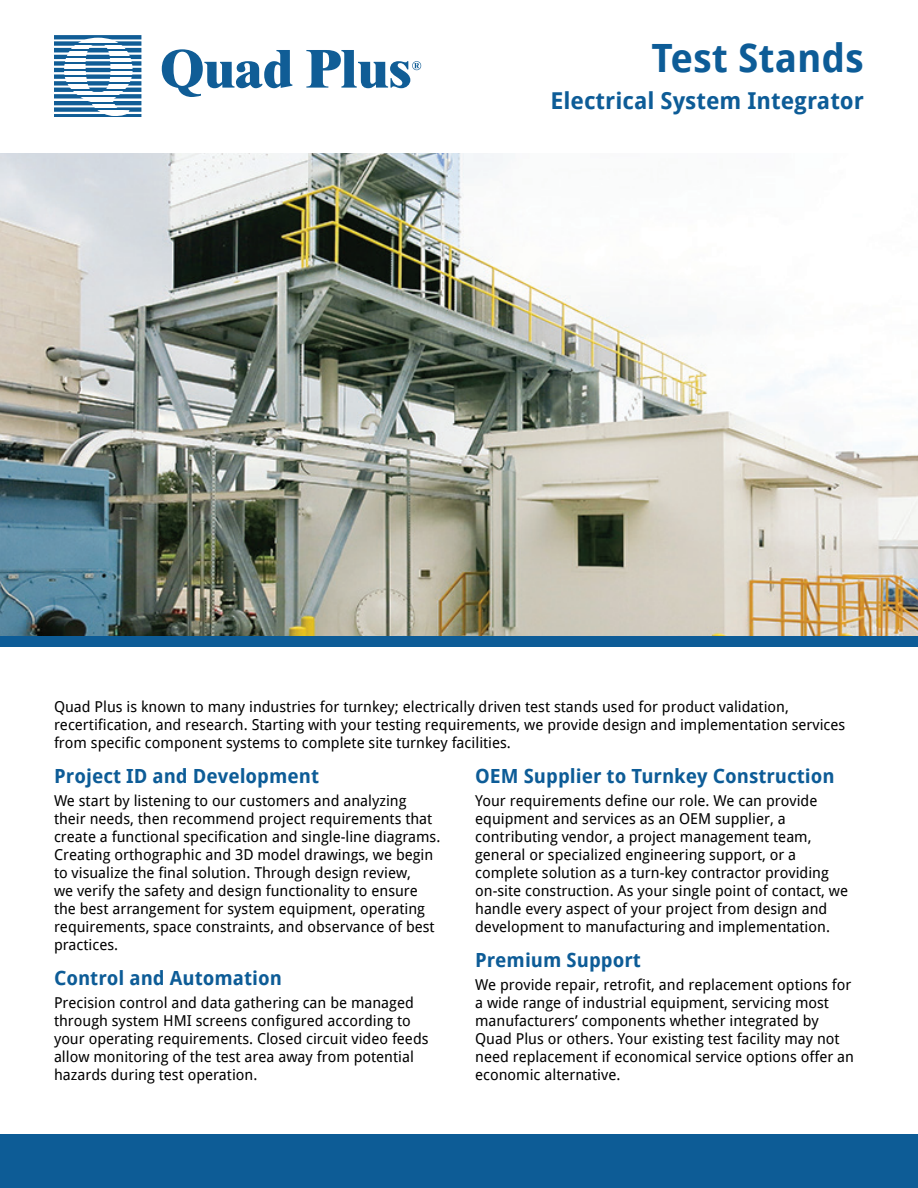
<style>
.page{position:relative;width:918px;height:1188px;background:#fff}
.page>*{position:absolute;margin:0;border:0;box-sizing:border-box;transform-origin:0 0}
.t1{font:700 39px "Droid Sans";color:#0d5c97}
.t2{font:700 23.25px "Droid Sans";color:#0d5c97}
.t3{font:700 19.5px "Droid Sans";color:#0d5c97}
.t4{font:15px/18px "Droid Sans";color:#000}
</style>
<div class="page">
<img style="left:0;top:153px;width:918px;height:483px">
<div style="left:0;top:636px;width:918px;height:10px;background:#0d5c97"></div>
<svg style="left:162px;top:49px;width:130px;height:48px"></svg>
<svg style="left:54px;top:35px;width:87px;height:4px"></svg>
<svg style="left:54px;top:38px;width:87px;height:79px"></svg>
<hr style="left:75px;top:43px;width:46px;height:1px;background:#105d96">
<hr style="left:64px;top:56px;width:68px;height:1px;background:#105d96">
<hr style="left:61px;top:63px;width:72px;height:1px;background:#105d96">
<hr style="left:60px;top:69px;width:74px;height:1px;background:#105d96">
<hr style="left:63px;top:76px;width:70px;height:1px;background:#105d96">
<hr style="left:65px;top:82px;width:66px;height:1px;background:#105d96">
<hr style="left:66px;top:89px;width:62px;height:1px;background:#105d96">
<hr style="left:69px;top:96px;width:59px;height:1px;background:#105d96">
<hr style="left:69px;top:102px;width:59px;height:1px;background:#105d96">
<hr style="left:69px;top:109px;width:59px;height:1px;background:#105d96">
<hr style="left:69px;top:50px;width:59px;height:1px;background:#105d96">
<svg style="left:306px;top:50px;width:115px;height:38px"></svg>
<div style="left:0;top:1134px;width:918px;height:54px;background:#0d5c96"></div>
<h1 class="t1" style="left:651px;top:36px;width:214px">Test Stands</h1>
<h2 class="t2" style="left:550px;top:87px;width:315px">Electrical System Integrator</h2>
<p class="t4" style="left:54px;top:698px;width:793px">Quad Plus is known to many industries for turnkey; electrically driven test stands used for product validation, recertification, and research. Starting with your testing requirements, we provide design and implementation services from specific component systems to complete site turnkey facilities.</p>
<h3 class="t3" style="left:54px;top:765px;width:266px">Project ID and Development</h3>
<p class="t4" style="left:54px;top:792px;width:388px">We start by listening to our customers and analyzing their needs, then recommend project requirements that create a functional specification and single-line diagrams.<br>Creating orthographic and 3D model drawings, we begin to visualize the final solution. Through design review,<br>we verify the safety and design functionality to ensure the best arrangement for system equipment, operating requirements, space constraints, and observance of best practices.</p>
<h3 class="t3" style="left:54px;top:967px;width:230px">Control and Automation</h3>
<p class="t4" style="left:54px;top:994px;width:376px">Precision control and data gathering can be managed through system HMI screens configured according to your operating requirements. Closed circuit video feeds allow monitoring of the test area away from potential hazards during test operation.</p>
<h3 class="t3" style="left:475px;top:765px;width:361px">OEM Supplier to Turnkey Construction</h3>
<p class="t4" style="left:475px;top:792px;width:374px">Your requirements define our role. We can provide equipment and services as an OEM supplier, a contributing vendor, a project management team, general or specialized engineering support, or a complete solution as a turn-key contractor providing on-site construction. As your single point of contact, we handle every aspect of your project from design and development to manufacturing and implementation.</p>
<h3 class="t3" style="left:475px;top:949px;width:167px">Premium Support</h3>
<p class="t4" style="left:475px;top:976px;width:380px">We provide repair, retrofit, and replacement options for a wide range of industrial equipment, servicing most manufacturers’ components whether integrated by Quad Plus or others. Your existing test facility may not need replacement if economical service options offer an economic alternative.</p>
</div>
